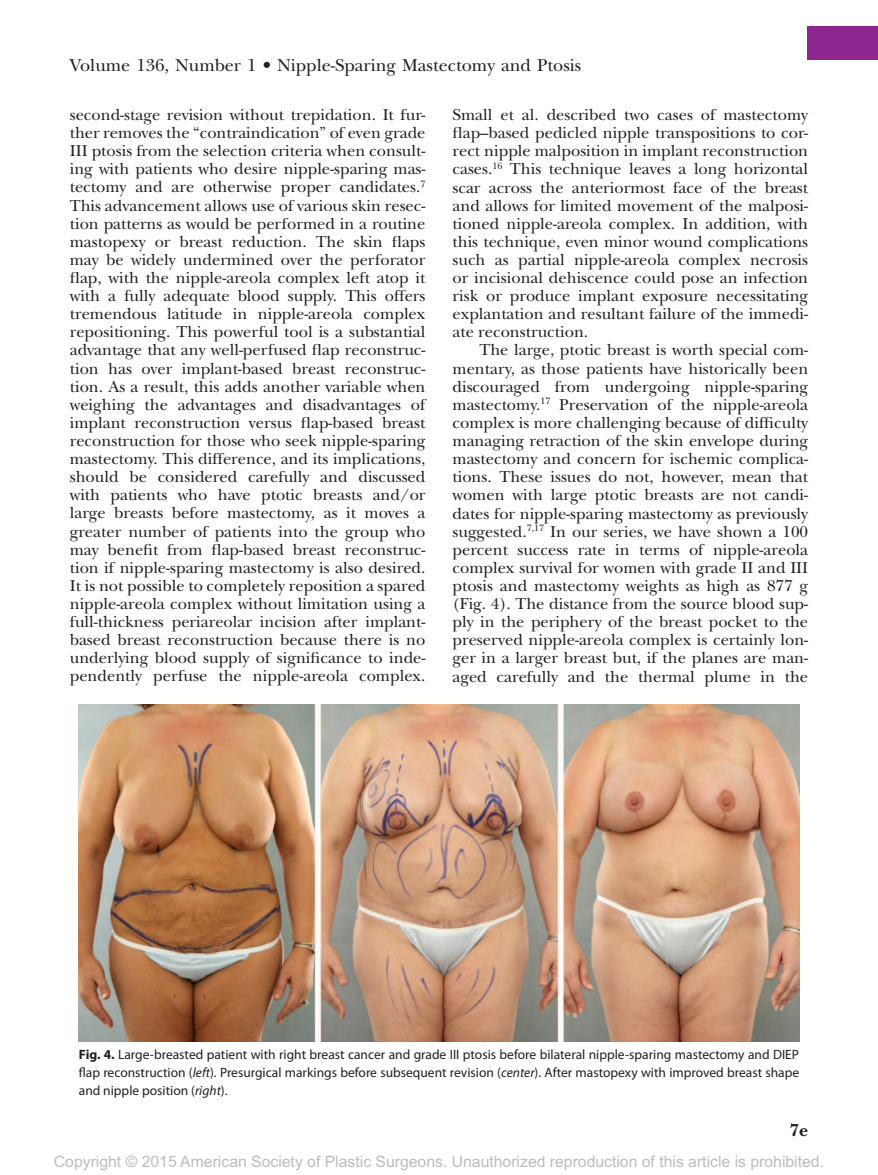
<style>
.page{position:relative;width:878px;height:1175px;background:#fff}
.page>*{position:absolute;margin:0;border:0;box-sizing:border-box;transform-origin:0 0}
.t1{font:18px "New Baskerville";color:#231f20}
.t2{font:700 18px "New Baskerville";color:#231f20}
.t3{font:16.5px/18.1px "New Baskerville";color:#231f20;text-align:justify}
.t4{font:15.75px "Arial MT Std";color:#bcbdc0}
.t5{font:13.5px/18px "Myriad Pro";color:#231f20;text-align:justify}
.s1{font-weight:700}
.s2{font-style:italic}
</style>
<div class="page">
<div style="left:807px;top:26px;width:71px;height:33px;background:#8d278f"></div>
<img style="left:79px;top:704px;width:720px;height:337px">
<p class="t1" style="left:70px;top:54px;width:513px">Volume 136, Number 1 • Nipple-Sparing Mastectomy and Ptosis</p>
<p class="t3" style="left:70px;top:106px;width:357px">second-stage revision without trepidation. It fur&shy;ther removes the “contraindication” of even grade III ptosis from the selection criteria when consult&shy;ing with patients who desire nipple-sparing mas&shy;tectomy and are otherwise proper candidates.<sup>7<br></sup>This advancement allows use of various skin resec&shy;tion patterns as would be performed in a routine mastopexy or breast reduction. The skin flaps may be widely undermined over the perforator flap, with the nipple-areola complex left atop it with a fully adequate blood supply. This offers tremendous latitude in nipple-areola complex repositioning. This powerful tool is a substantial advantage that any well-perfused flap reconstruc&shy;tion has over implant-based breast reconstruc&shy;tion. As a result, this adds another variable when weighing the advantages and disadvantages of implant reconstruction versus flap-based breast reconstruction for those who seek nipple-sparing mastectomy. This difference, and its implications, should be considered carefully and discussed with patients who have ptotic breasts and/or large breasts before mastectomy, as it moves a greater number of patients into the group who may benefit from flap-based breast reconstruc&shy;tion if nipple-sparing mastectomy is also desired.<br>It is not possible to completely reposition a spared nipple-areola complex without limitation using a full-thickness periareolar incision after implant&shy;based breast reconstruction because there is no underlying blood supply of significance to inde&shy;pendently perfuse the nipple-areola complex.</p>
<p class="t3" style="left:452px;top:106px;width:357px">Small et al. described two cases of mastectomy flap–based pedicled nipple transpositions to cor&shy;rect nipple malposition in implant reconstruction cases.<sup>16</sup> This technique leaves a long horizontal scar across the anteriormost face of the breast and allows for limited movement of the malposi&shy;tioned nipple-areola complex. In addition, with this technique, even minor wound complications such as partial nipple-areola complex necrosis or incisional dehiscence could pose an infection risk or produce implant exposure necessitating explantation and resultant failure of the immedi&shy;ate reconstruction.</p>
<p class="t3" style="left:452px;top:341px;width:357px;text-indent:27px">The large, ptotic breast is worth special com&shy;mentary, as those patients have historically been discouraged from undergoing nipple-sparing mastectomy.<sup>17</sup> Preservation of the nipple-areola complex is more challenging because of difficulty managing retraction of the skin envelope during mastectomy and concern for ischemic complica&shy;tions. These issues do not, however, mean that women with large ptotic breasts are not candi&shy;dates for nipple-sparing mastectomy as previously suggested.<sup>7,17</sup> In our series, we have shown a 100 percent success rate in terms of nipple-areola complex survival for women with grade II and III ptosis and mastectomy weights as high as 877 g (Fig. 4). The distance from the source blood sup&shy;ply in the periphery of the breast pocket to the preserved nipple-areola complex is certainly lon&shy;ger in a larger breast but, if the planes are man&shy;aged carefully and the thermal plume in the</p>
<p class="t5" style="left:79px;top:1045px;width:721px"><span class="s1">Fig. 4.</span> Large-breasted patient with right breast cancer and grade III ptosis before bilateral nipple-sparing mastectomy and DIEP flap reconstruction (<span class="s2">left</span>). Presurgical markings before subsequent revision (<span class="s2">center</span>). After mastopexy with improved breast shape and nipple position (<span class="s2">right</span>).</p>
<p class="t2" style="left:789px;top:1119px;width:20px">7e</p>
<p class="t4" style="left:54px;top:1152px;width:771px">Copyright © 2015 American Society of Plastic Surgeons. Unauthorized reproduction of this article is prohibited.</p>
</div>
